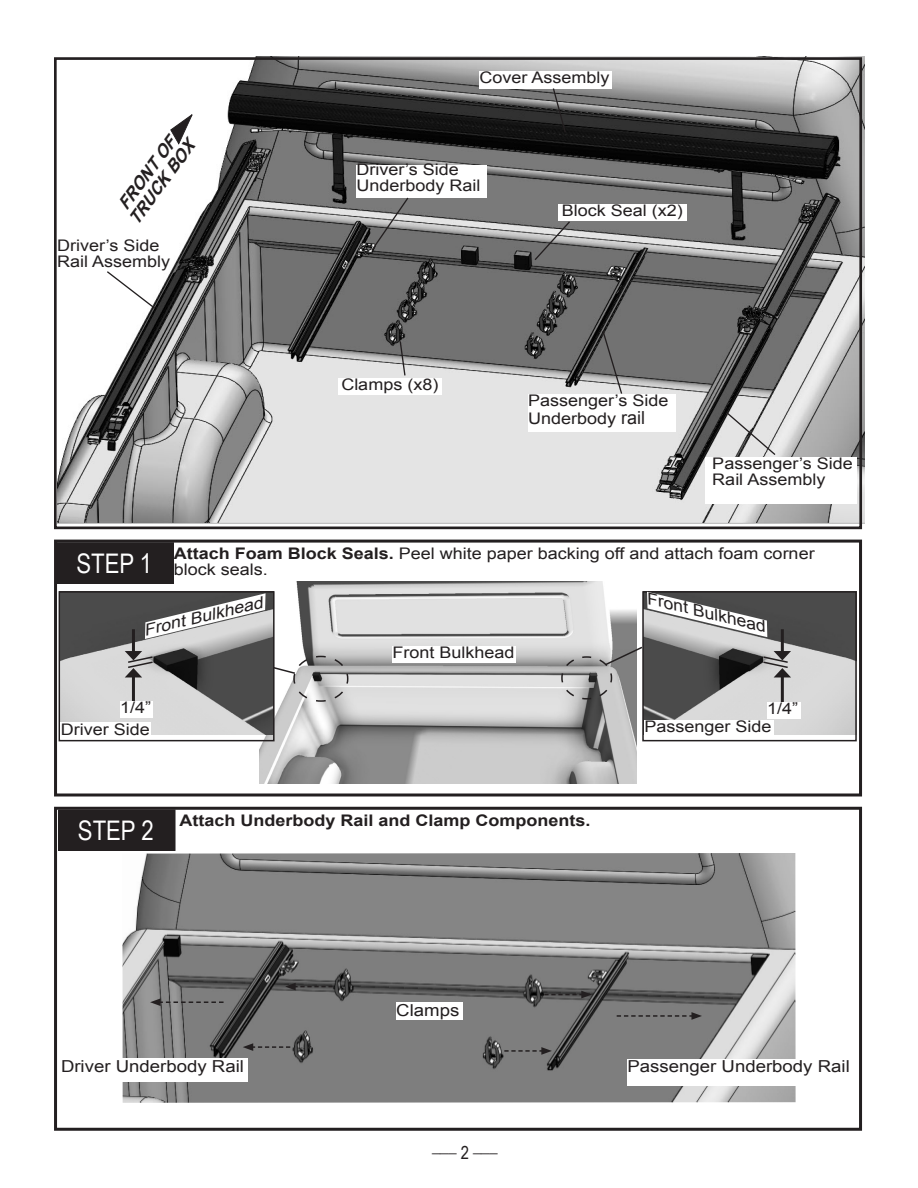
<style>
.page{position:relative;width:918px;height:1188px;background:#fff}
.page>*{position:absolute;margin:0;border:0;box-sizing:border-box;transform-origin:0 0}
.Subhead_2{font:27px "Arial Narrow";color:#fff}
.Subhead_2-2{font:18px "Arial Narrow";color:#231f20}
.t1{font:italic 700 17.25px/17.2px "Arial";color:#231f20;text-align:center;scale:.96 1}
.t2{font:16.5px "Arial";color:#231f20;scale:1.13 1}
.t3{font:15.9px/15.9px "Arial";color:#231f20;scale:1.13 1}
.t4{font:700 15.9px "Arial";color:#231f20;scale:1.13 1}
.t5{font:italic 15.9px "Arial";color:#231f20;scale:1.13 1}
.s1{font-size:18px}
.s2{font-weight:700}
</style>
<div class="page">
<img style="left:122px;top:853px;width:674px;height:250px">
<img style="left:58px;top:56px;width:806px;height:468px">
<div style="left:54px;top:807px;width:808px;height:324px;border:3px solid #231f20"></div>
<svg style="left:285px;top:983px;width:48px;height:7px"></svg>
<img style="left:645px;top:594px;width:209px;height:141px">
<div style="left:642px;top:591px;width:215px;height:150px;border:2px solid #231f20"></div>
<img style="left:260px;top:581px;width:376px;height:203px">
<div style="left:54px;top:57px;width:808px;height:472px;border:3px solid #231f20"></div>
<div style="left:706px;top:457px;width:151px;height:47px;background:#fff"></div>
<svg style="left:399px;top:340px;width:7px;height:37px"></svg>
<div style="left:480px;top:71px;width:132px;height:17px;background:#fff"></div>
<div style="left:356px;top:165px;width:131px;height:33px;background:#fff"></div>
<div style="left:338px;top:378px;width:104px;height:16px;background:#fff"></div>
<div style="left:528px;top:394px;width:148px;height:38px;background:#fff"></div>
<svg style="left:601px;top:329px;width:22px;height:65px"></svg>
<svg style="left:370px;top:197px;width:40px;height:55px;background:#838383"></svg>
<svg style="left:105px;top:270px;width:52px;height:40px"></svg>
<svg style="left:552px;top:88px;width:15px;height:46px"></svg>
<div style="left:558px;top:204px;width:129px;height:16px;background:#fff"></div>
<svg style="left:533px;top:220px;width:38px;height:42px;background:#878787"></svg>
<svg style="left:116px;top:105px;width:95px;height:131px"></svg>
<svg style="left:725px;top:411px;width:52px;height:45px;background:#cecece"></svg>
<div style="left:54px;top:540px;width:808px;height:256px;border:3px solid #231f20"></div>
<div style="left:57px;top:543px;width:116px;height:40px;background:#231f20"></div>
<svg style="left:560px;top:645px;width:84px;height:55px;background:#a7a7a7"></svg>
<svg style="left:275px;top:655px;width:74px;height:48px"></svg>
<hr style="left:781px;top:629px;width:3px;height:25px;background:#231f20">
<hr style="left:781px;top:675px;width:3px;height:27px;background:#231f20">
<div style="left:767px;top:702px;width:33px;height:16px;background:#fff"></div>
<div style="left:61px;top:1059px;width:186px;height:23px;background:#fff"></div>
<div style="left:628px;top:1059px;width:229px;height:27px;background:#fff"></div>
<div style="left:396px;top:1002px;width:66px;height:18px;background:#fff"></div>
<svg style="left:762px;top:651px;width:29px;height:26px"></svg>
<svg style="left:647px;top:592px;width:120px;height:45px"></svg>
<div style="left:392px;top:647px;width:124px;height:16px;background:#fff"></div>
<div style="left:644px;top:721px;width:130px;height:16px;background:#fff"></div>
<img style="left:62px;top:594px;width:210px;height:141px">
<div style="left:59px;top:591px;width:216px;height:150px;border:2px solid #231f20"></div>
<hr style="left:132px;top:629px;width:3px;height:25px;background:#231f20">
<hr style="left:132px;top:675px;width:3px;height:27px;background:#231f20">
<div style="left:120px;top:701px;width:32px;height:16px;background:#fff"></div>
<svg style="left:125px;top:651px;width:29px;height:26px"></svg>
<svg style="left:145px;top:593px;width:121px;height:46px"></svg>
<div style="left:61px;top:723px;width:90px;height:16px;background:#fff"></div>
<div style="left:59px;top:810px;width:116px;height:40px;background:#231f20"></div>
<div style="left:59px;top:810px;width:116px;height:41px;border:1px solid #231f20"></div>
<svg style="left:243px;top:1043px;width:47px;height:8px"></svg>
<svg style="left:150px;top:998px;width:74px;height:8px"></svg>
<svg style="left:544px;top:991px;width:48px;height:7px"></svg>
<svg style="left:504px;top:1047px;width:48px;height:8px"></svg>
<svg style="left:617px;top:1012px;width:85px;height:8px"></svg>
<p class="t1" style="left:112px;top:207px;width:104px;rotate:-54deg">FRONT OF<br>TRUCK BOX</p>
<p class="t3" style="left:57px;top:238px;width:92px">Driver’s Side</p>
<p class="t3" style="left:57px;top:254px;width:102px">Rail Assembly</p>
<p class="t3" style="left:480px;top:69px;width:117px">Cover Assembly</p>
<p class="t3" style="left:356px;top:162px;width:111px">Driver’s Side<br>Underbody Rail</p>
<p class="t3" style="left:562px;top:202px;width:109px">Block Seal (x2)</p>
<p class="t3" style="left:341px;top:376px;width:87px">Clamps (x8)</p>
<p class="t3" style="left:528px;top:392px;width:126px;line-height:18px">Passenger’s Side<br>Underbody <span class="s1">rail</span></p>
<p class="t3" style="left:712px;top:456px;width:126px">Passenger’s Side<br>Rail Assembly</p>
<p class="Subhead_2" style="left:76px;top:544px;width:77px">STEP 1</p>
<p class="t3" style="left:174px;top:546px;width:569px"><span class="s2">Attach Foam Block Seals.</span> Peel white paper backing off and attach foam corner block seals.</p>
<p class="t5" style="left:141px;top:620px;width:110px;rotate:-13deg">Front Bulkhead</p>
<p class="t3" style="left:120px;top:700px;width:29px">1/4”</p>
<p class="t3" style="left:61px;top:721px;width:80px">Driver Side</p>
<p class="t3" style="left:392px;top:645px;width:110px">Front Bulkhead</p>
<p class="Subhead_2" style="left:78px;top:811px;width:77px">STEP 2</p>
<p class="t4" style="left:180px;top:810px;width:365px">Attach Underbody Rail and Clamp Components.</p>
<p class="t5" style="left:651px;top:589px;width:110px;rotate:13deg">Front Bulkhead</p>
<p class="t3" style="left:767px;top:700px;width:29px">1/4”</p>
<p class="t3" style="left:644px;top:719px;width:114px">Passenger Side</p>
<p class="t2" style="left:396px;top:999px;width:57px">Clamps</p>
<p class="t2" style="left:61px;top:1056px;width:163px">Driver Underbody Rail</p>
<p class="t2" style="left:628px;top:1056px;width:198px">Passenger Underbody Rail</p>
<p class="Subhead_2-2" style="left:432px;top:1132px;width:67px">___ 2 ___</p>
</div>
